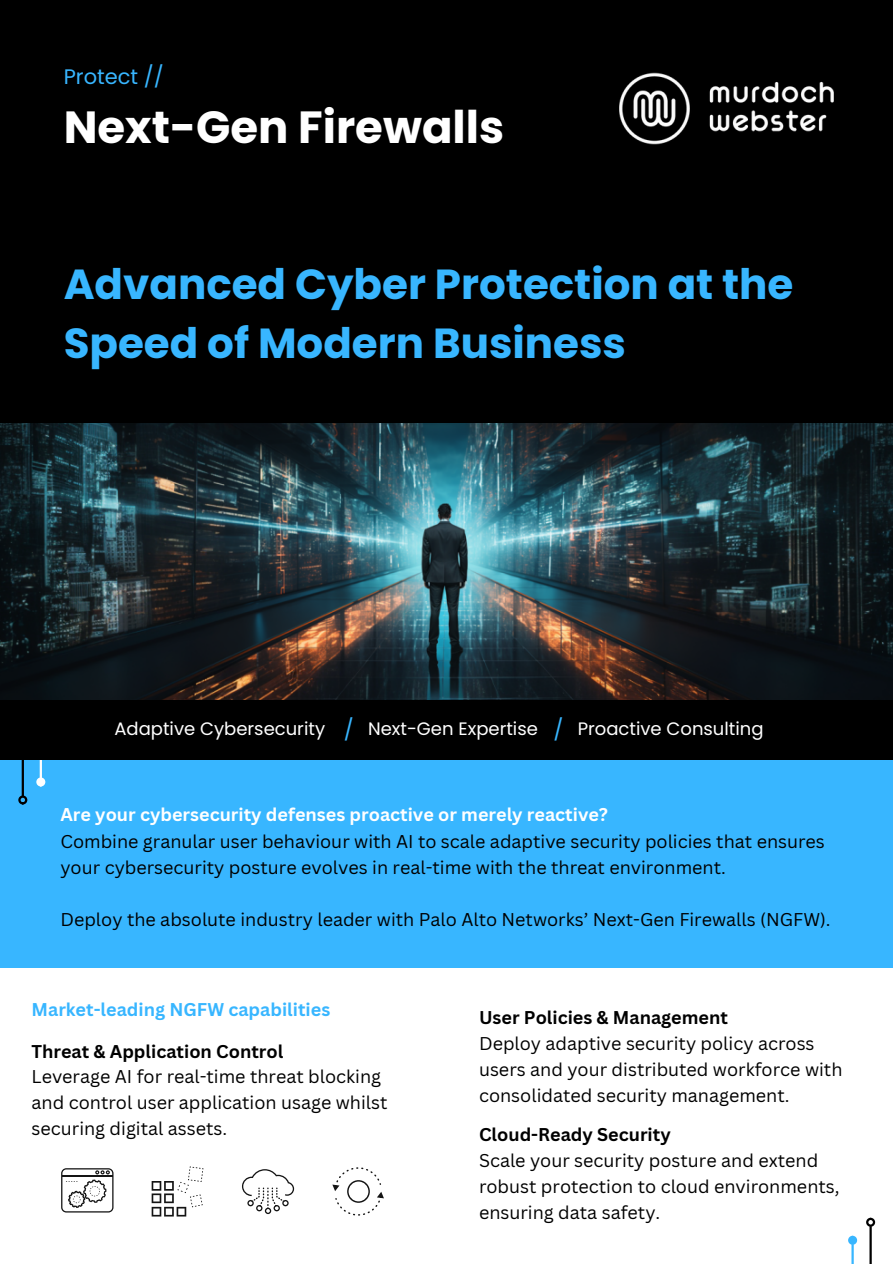
<style>
.page{position:relative;width:893px;height:1264px;background:#fff}
.page>*{position:absolute;margin:0;border:0;box-sizing:border-box;transform-origin:0 0}
.t1{font:700 45px "Poppins";color:#fff}
.t2{font:700 42px/58.5px "Poppins";color:#38b6ff}
.t3{font:21px "Poppins";color:#38b6ff}
.t4{font:18px/25.8px "Canva Sans";color:#000}
.t5{font:700 18px "Canva Sans";color:#000}
.t6{font:18px "Poppins";color:#fff}
.t7{font:700 18px "Canva Sans";color:#fff}
.t8{font:700 18px "Canva Sans";color:#38b6ff}
</style>
<div class="page">
<img style="left:0;top:422px;width:892px;height:278px">
<div style="left:0;top:0;width:892px;height:422px;background:#000"></div>
<img style="left:619px;top:72px;width:214px;height:72px">
<div style="left:0;top:759px;width:892px;height:208px;background:#38b6ff"></div>
<hr style="left:22px;top:758px;width:2px;height:38px;background:#000">
<div style="left:18px;top:795px;width:9px;height:9px;border:2px solid #000;border-radius:50%"></div>
<hr style="left:40px;top:758px;width:2px;height:20px;background:#fff">
<div style="left:37px;top:778px;width:7px;height:7px;background:#fff;border-radius:50%"></div>
<div style="left:36px;top:777px;width:9px;height:9px;border:2px solid #fff;border-radius:50%"></div>
<hr style="left:869px;top:1226px;width:2px;height:37px;background:#000">
<div style="left:866px;top:1217px;width:9px;height:9px;border:2px solid #000;border-radius:50%"></div>
<svg style="left:851px;top:1244px;width:2px;height:19px"></svg>
<div style="left:849px;top:1236px;width:6px;height:7px;background:#38b6ff;border-radius:50%"></div>
<div style="left:848px;top:1235px;width:9px;height:9px;border:2px solid #38b6ff;border-radius:50%"></div>
<div style="left:0;top:700px;width:892px;height:59px;background:#000"></div>
<svg style="left:242px;top:1169px;width:52px;height:44px"></svg>
<svg style="left:152px;top:1166px;width:51px;height:50px"></svg>
<svg style="left:61px;top:1168px;width:52px;height:44px"></svg>
<svg style="left:332px;top:1167px;width:52px;height:48px"></svg>
<p class="t3" style="left:64px;top:62px;width:102px">Protect //</p>
<p class="t1" style="left:64px;top:95px;width:442px">Next-Gen Firewalls</p>
<p class="t2" style="left:64px;top:255px;width:731px">Advanced Cyber Protection at the<br>Speed of Modern Business</p>
<p class="t6" style="left:114px;top:716px;width:212px">Adaptive Cybersecurity</p>
<p class="t3" style="left:343px;top:714px;width:11px">/</p>
<p class="t6" style="left:368px;top:716px;width:171px">Next-Gen Expertise</p>
<p class="t3" style="left:553px;top:714px;width:11px">/</p>
<p class="t6" style="left:577px;top:716px;width:187px">Proactive Consulting</p>
<p class="t7" style="left:60px;top:801px;width:549px">Are your cybersecurity defenses proactive or merely reactive?</p>
<p class="t4" style="left:60px;top:828px;width:766px">Combine granular user behaviour with AI to scale adaptive security policies that ensures your cybersecurity posture evolves in real-time with the threat environment.</p>
<p class="t4" style="left:60px;top:905px;width:771px">Deploy the absolute industry leader with Palo Alto Networks’ Next-Gen Firewalls (NGFW).</p>
<p class="t8" style="left:32px;top:996px;width:300px">Market-leading NGFW capabilities</p>
<p class="t5" style="left:32px;top:1038px;width:253px">Threat &amp; Application Control</p>
<p class="t4" style="left:32px;top:1063px;width:357px">Leverage AI for real-time threat blocking and control user application usage whilst securing digital assets.</p>
<p class="t5" style="left:479px;top:1004px;width:250px">User Policies &amp; Management</p>
<p class="t4" style="left:479px;top:1030px;width:365px">Deploy adaptive security policy across users and your distributed workforce with consolidated security management.</p>
<p class="t5" style="left:479px;top:1122px;width:193px">Cloud-Ready Security</p>
<p class="t4" style="left:479px;top:1147px;width:362px">Scale your security posture and extend robust protection to cloud environments, ensuring data safety.</p>
</div>
